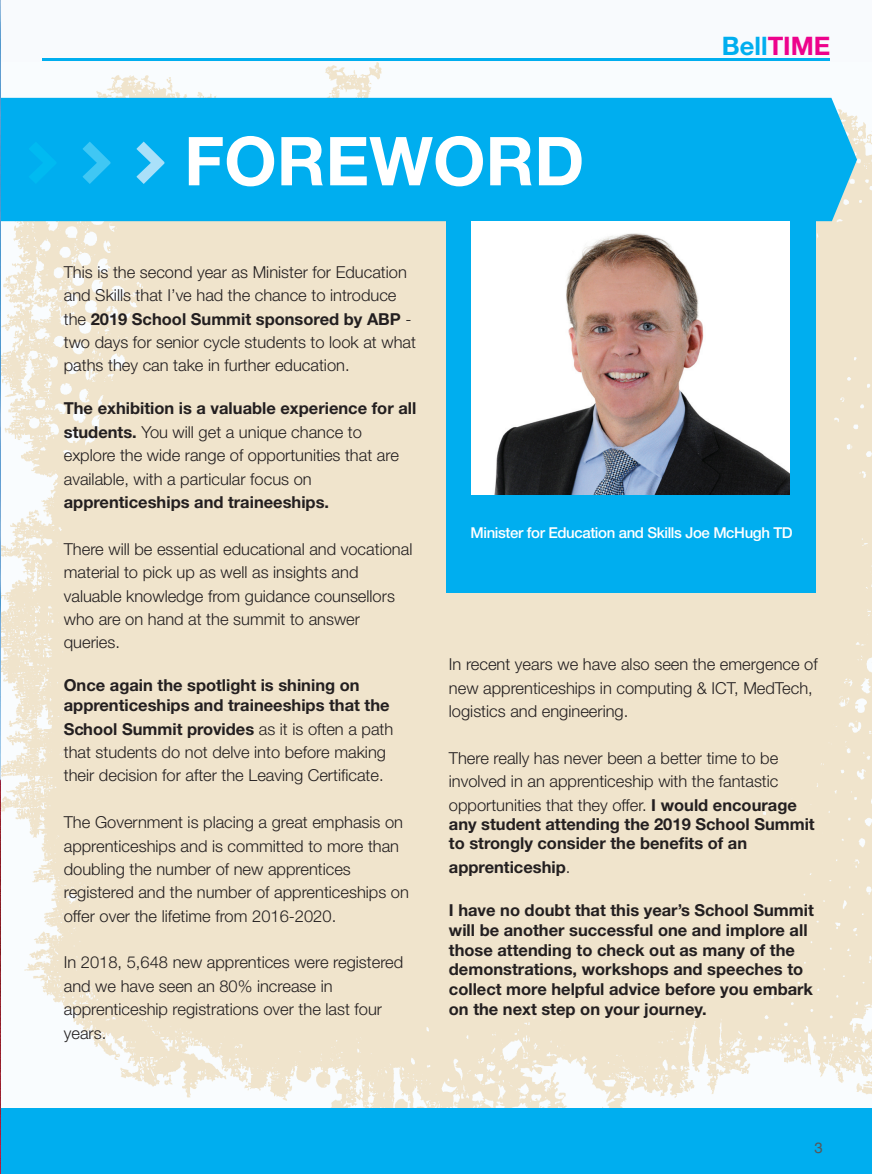
<style>
.page{position:relative;width:872px;height:1174px;background:#f8fafd}
.page>*{position:absolute;margin:0;border:0;box-sizing:border-box;transform-origin:0 0}
.t1{font:67.5px "Helvetica Neue Bold TT";color:#fff}
.t2{font:25.5px "Helvetica Neue Bold TT";color:#00aeef}
.t3{font:300 16.5px/23.4px "Helvetica Neue";color:#231f20}
.t4{font:700 16.5px/19.8px "Helvetica Neue";color:#231f20}
.t5{font:700 16.5px/19.8px "Helvetica Neue CE";color:#231f20}
.t6{font:500 15px "Helvetica Neue CE";letter-spacing:-.025em;color:#fff}
.t7{font:15px "Helvetica";color:#57585a}
.s1{font-family:"Nexa";font-weight:700;font-size:90px;color:#00baf1}
.s2{font-family:"Nexa";font-weight:700;font-size:90px;color:#40c7f4}
.s3{font-family:"Nexa";font-weight:700;font-size:90px;color:#aae0f9}
.s4{color:#ed028c}
.s5{font-weight:700}
.s6{font-family:"Helvetica Neue";font-weight:300}
.s7{font-weight:300}
</style>
<div class="page">
<img style="left:1px;top:62px;width:871px;height:1046px">
<div style="left:1px;top:98px;width:856px;height:123px;background:#00aeef"></div>
<div style="left:0;top:1108px;width:872px;height:66px;background:#00aeef"></div>
<hr style="left:43px;top:58px;width:787px;height:3px;background:#00aeef">
<img style="left:0;top:0;width:1px;height:1174px">
<div style="left:447px;top:212px;width:369px;height:380px;background:#00aeef"></div>
<img style="left:471px;top:221px;width:318px;height:273px">
<h1 class="t1" style="left:25px;top:122px;width:560px"><span class="s1">&gt;</span> <span class="s2">&gt;</span> <span class="s3">&gt;</span> FOREWORD</h1>
<h2 class="t2" style="left:722px;top:31px;width:110px">Bell<span class="s4">TIME</span></h2>
<p class="t3" style="left:64px;top:262px;width:354px">This is the second year as Minister for Education and Skills that I’ve had the chance to introduce the <span class="s5">2019 School Summit sponsored by ABP</span> - two days for senior cycle students to look at what paths they can take in further education.</p>
<p class="t3" style="left:64px;top:398px;width:354px"><span class="s5">The exhibition is a valuable experience for all students.</span> You will get a unique chance to explore the wide range of opportunities that are available, with a particular focus on</p>
<p class="t4" style="left:64px;top:494px;width:267px">apprenticeships and traineeships.</p>
<p class="t3" style="left:64px;top:539px;width:350px">There will be essential educational and vocational material to pick up as well as insights and valuable knowledge from guidance counsellors who are on hand at the summit to answer queries.</p>
<p class="t5" style="left:64px;top:676px;width:327px">Once again the spotlight is shining on apprenticeships and traineeships that the</p>
<p class="t5" style="left:64px;top:720px;width:331px">School Summit provides <span class="s6">as it is often a path</span></p>
<p class="t3" style="left:64px;top:742px;width:324px">that students do not delve into before making their decision for after the Leaving Certificate.</p>
<p class="t3" style="left:64px;top:812px;width:347px">The Government is placing a great emphasis on apprenticeships and is committed to more than doubling the number of new apprentices registered and the number of apprenticeships on offer over the lifetime from 2016-2020.</p>
<p class="t3" style="left:64px;top:952px;width:341px">In 2018, 5,648 new apprentices were registered and we have seen an 80% increase in apprenticeship registrations over the last four years.</p>
<p class="t6" style="left:470px;top:527px;width:324px">Minister for Education and Skills Joe McHugh TD</p>
<p class="t3" style="left:449px;top:654px;width:370px">In recent years we have also seen the emergence of new apprenticeships in computing &amp; ICT, MedTech, logistics and engineering.</p>
<p class="t3" style="left:449px;top:747px;width:349px">There really has never been a better time to be involved in an apprenticeship with the fantastic opportunities that they offer. <span class="s5">I would encourage</span></p>
<p class="t4" style="left:449px;top:815px;width:367px">any student attending the 2019 School Summit to strongly consider the benefits of an</p>
<p class="t4" style="left:449px;top:859px;width:123px">apprenticeship<span class="s7">.</span></p>
<p class="t4" style="left:449px;top:901px;width:366px">I have no doubt that this year’s School Summit will be another successful one and implore all those attending to check out as many of the demonstrations, workshops and speeches to collect more helpful advice before you embark on the next step on your journey.</p>
<p class="t7" style="left:814px;top:1142px;width:10px">3</p>
</div>
